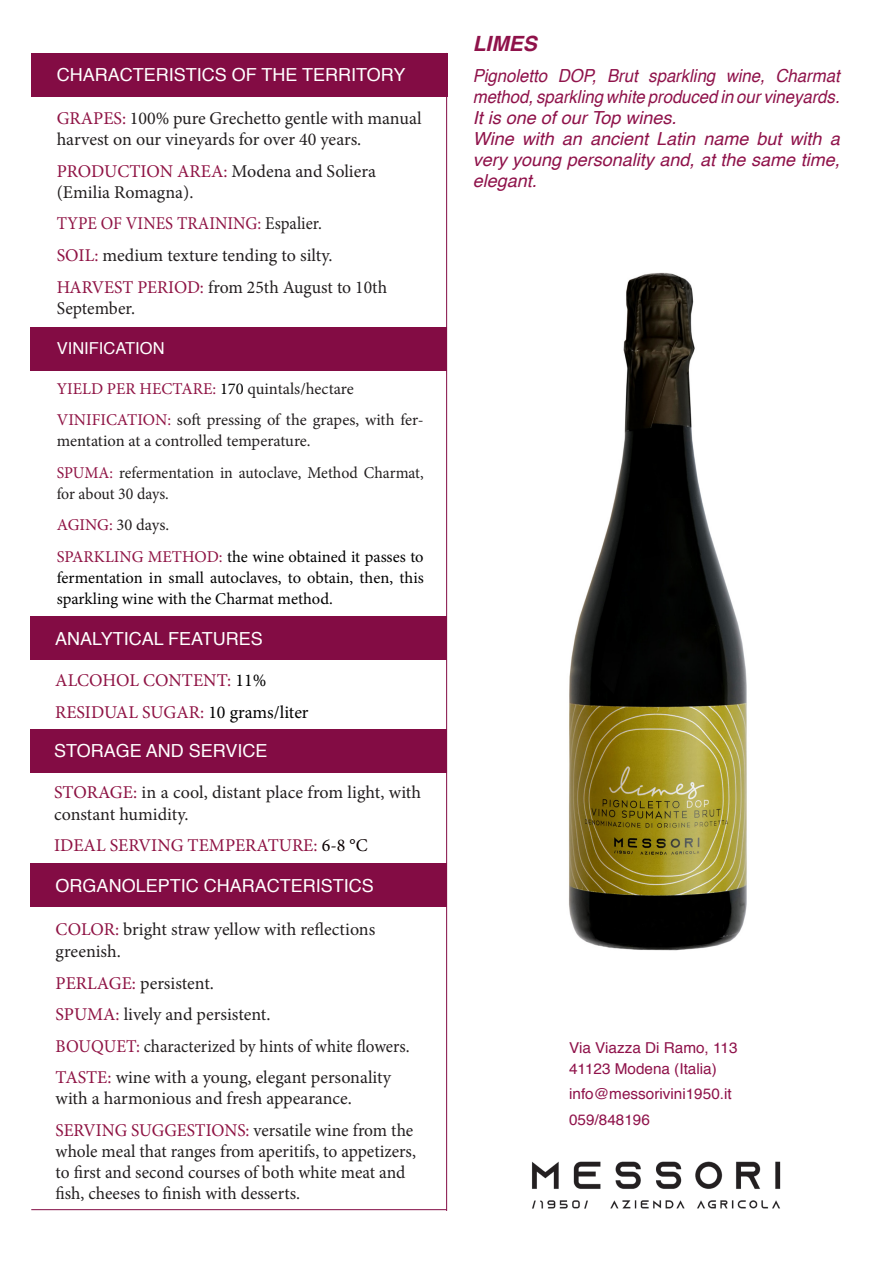
<style>
.page{position:relative;width:893px;height:1263px;background:#fff}
.page>*{position:absolute;margin:0;border:0;box-sizing:border-box;transform-origin:0 0}
.t1{font:italic 700 21px "Helvetica";color:#8f124a}
.t2{font:18px/21.6px "Minion Pro";color:#231f20}
.t3{font:italic 18px/21px "Helvetica";color:#8f124a;text-align:justify}
.t4{font:18px "Helvetica";color:#fff}
.t5{font:italic 18px/21px "Helvetica";color:#8f124a;scale:.93 1}
.t6{font:18px "Minion Pro";color:#8f1344}
.t7{font:18px "Minion Pro";color:#231f20;scale:.95 1}
.t8{font:18px "Minion Pro";color:#8f1344;scale:.93 1}
.t9{font:18px "Minion Pro";color:#8e1243}
.t10{font:16.5px/21px "Minion Pro";color:#000001;text-align:justify}
.t11{font:16.5px/21px "Minion Pro";color:#231f20}
.t12{font:16.5px/21px "Minion Pro";color:#231f20;scale:.96 1}
.t13{font:16.5px "Minion Pro";color:#8f1344}
.t14{font:16.5px "Helvetica";color:#fff}
.t15{font:15px "Helvetica";color:#8f124a}
.s1{color:#8f1344}
.s2{color:#231f20}
.s3{color:#000001}
.s4{color:#8c1142}
.s5{color:#0b0002}
.s6{color:#8e1242}
</style>
<div class="page">
<div style="left:30px;top:327px;width:416px;height:44px;background:#830c44"></div>
<div style="left:30px;top:863px;width:416px;height:44px;background:#830c44"></div>
<div style="left:31px;top:53px;width:416px;height:43px;background:#830c44"></div>
<div style="left:30px;top:617px;width:416px;height:43px;background:#830c44"></div>
<div style="left:30px;top:729px;width:416px;height:43px;background:#830c44"></div>
<img style="left:569px;top:272px;width:178px;height:679px">
<hr style="left:446px;top:53px;width:1px;height:1158px;background:#830c44">
<hr style="left:31px;top:1209px;width:416px;height:1px;background:#830c44">
<img style="left:532px;top:1161px;width:249px;height:48px">
<p class="t4" style="left:57px;top:60px;width:350px">CHARACTERISTICS OF THE TERRITORY</p>
<p class="t2" style="left:57px;top:107px;width:366px"><span class="s1">GRAPES:</span> 100% pure Grechetto gentle with manual harvest on our vineyards for over 40 years.</p>
<p class="t2" style="left:57px;top:161px;width:321px"><span class="s1">PRODUCTION AREA:</span> Modena and Soliera</p>
<p class="t2" style="left:57px;top:182px;width:138px">(Emilia Romagna).</p>
<p class="t8" style="left:57px;top:212px;width:287px">TYPE OF VINES TRAINING: <span class="s2">Espalier.</span></p>
<p class="t2" style="left:57px;top:245px;width:277px"><span class="s1">SOIL:</span> medium texture tending to silty.</p>
<p class="t2" style="left:57px;top:276px;width:332px"><span class="s1">HARVEST PERIOD:</span> from 25th August to 10th</p>
<p class="t2" style="left:57px;top:297px;width:80px">September.</p>
<p class="t14" style="left:57px;top:336px;width:109px">VINIFICATION</p>
<p class="t13" style="left:57px;top:377px;width:299px">YIELD PER HECTARE: <span class="s3">170</span> <span class="s2">quintals/hectare</span></p>
<p class="t11" style="left:57px;top:410px;width:368px"><span class="s1">VINIFICATION:</span> soft pressing of the grapes, with fer&shy;mentation at a controlled temperature.</p>
<p class="t12" style="left:57px;top:462px;width:384px"><span class="s1">SPUMA:</span> refermentation in autoclave, Method Charmat, for about 30 days.</p>
<p class="t11" style="left:57px;top:515px;width:114px"><span class="s1">AGING:</span> 30 days.</p>
<p class="t10" style="left:57px;top:546px;width:368px"><span class="s1">SPARKLING METHOD:</span> the wine obtained it passes to fermentation in small autoclaves, to obtain, then, this sparkling wine with the Charmat method.</p>
<p class="t4" style="left:55px;top:624px;width:209px">ANALYTICAL FEATURES</p>
<p class="t6" style="left:55px;top:668px;width:213px">ALCOHOL CONTENT: <span class="s3">11%</span></p>
<p class="t6" style="left:55px;top:700px;width:255px">RESIDUAL SUGAR: <span class="s3">10 grams/liter</span></p>
<p class="t4" style="left:54px;top:736px;width:215px">STORAGE AND SERVICE</p>
<p class="t2" style="left:54px;top:781px;width:368px"><span class="s4">STORAGE:</span> in a cool, distant place from light, with constant humidity.</p>
<p class="t9" style="left:54px;top:833px;width:315px">IDEAL SERVING TEMPERATURE: <span class="s5">6-8 °C</span></p>
<p class="t4" style="left:56px;top:872px;width:320px">ORGANOLEPTIC CHARACTERISTICS</p>
<p class="t2" style="left:56px;top:919px;width:321px"><span class="s1">COLOR:</span> bright straw yellow with reflections</p>
<p class="t2" style="left:56px;top:940px;width:67px">greenish.</p>
<p class="t2" style="left:56px;top:972px;width:160px"><span class="s1">PERLAGE:</span> persistent.</p>
<p class="t2" style="left:56px;top:1003px;width:216px"><span class="s1">SPUMA:</span> lively and persistent.</p>
<p class="t7" style="left:56px;top:1034px;width:374px"><span class="s1">BOUQUET:</span> characterized by hints of white flowers.</p>
<p class="t2" style="left:56px;top:1066px;width:337px"><span class="s1">TASTE:</span> wine with a young, elegant personality</p>
<p class="t2" style="left:56px;top:1087px;width:298px">with a harmonious and fresh appearance.</p>
<p class="t2" style="left:56px;top:1119px;width:362px;line-height:21px"><span class="s6">SERVING SUGGESTIONS:</span> versatile wine from the whole meal that ranges from aperitifs, to appetizers, to first and second courses of both white meat and</p>
<p class="t2" style="left:56px;top:1182px;width:246px">fish, cheeses to finish with desserts.</p>
<p class="t1" style="left:473px;top:26px;width:66px">LIMES</p>
<p class="t5" style="left:473px;top:66px;width:396px">Pignoletto DOP, Brut sparkling wine, Charmat method, sparkling white produced in our vineyards.</p>
<p class="t3" style="left:473px;top:108px;width:205px">It is one of our Top wines.</p>
<p class="t3" style="left:473px;top:129px;width:368px">Wine with an ancient Latin name but with a very young personality and, at the same time, elegant.</p>
<p class="t15" style="left:569px;top:1036px;width:170px">Via Viazza Di Ramo, 113</p>
<p class="t15" style="left:569px;top:1057px;width:149px">41123 Modena (Italia)</p>
<p class="t15" style="left:569px;top:1082px;width:164px">info@messorivini1950.it</p>
<p class="t15" style="left:569px;top:1108px;width:82px">059/848196</p>
</div>
